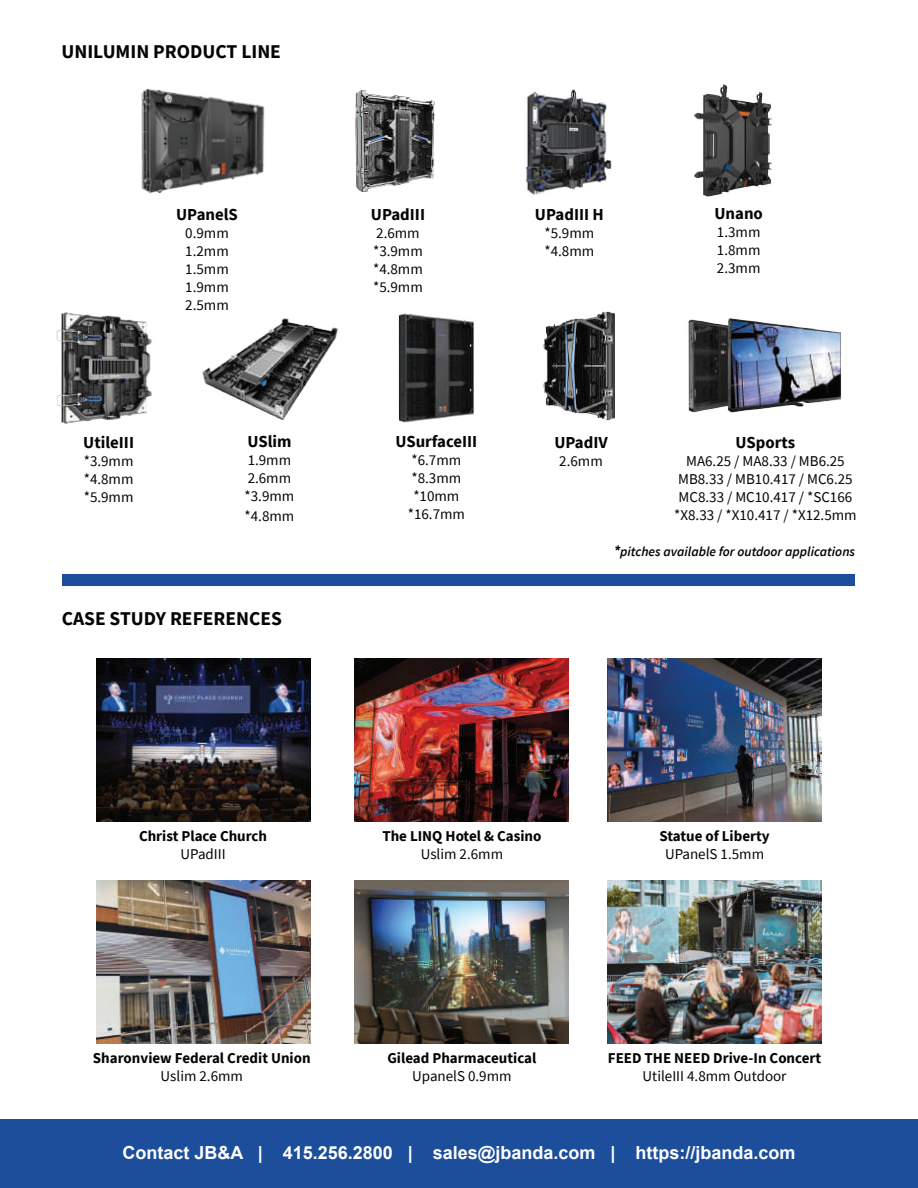
<style>
.page{position:relative;width:918px;height:1188px;background:#fff}
.page>*{position:absolute;margin:0;border:0;box-sizing:border-box;transform-origin:0 0}
.t1{font:700 19.5px "Source Sans Pro";color:#040503}
.t2{font:700 18px "Arial";color:#fff}
.t3{font:700 16.8px "Source Sans Pro";color:#040503}
.t4{font:15px/18px "Source Sans Pro";color:#040503;text-align:justify}
.t5{font:700 15px "Source Sans Pro";color:#040503}
.t6{font:italic 600 13.5px "Source Sans Pro";color:#040503}
.s1{font-weight:700;font-size:15px}
</style>
<div class="page">
<div style="left:63px;top:575px;width:792px;height:11px;background:#1c4e9b"></div>
<div style="left:0;top:1119px;width:918px;height:69px;background:#1c4e9b"></div>
<img style="left:96px;top:658px;width:214px;height:164px">
<img style="left:96px;top:881px;width:214px;height:163px">
<img style="left:355px;top:658px;width:214px;height:164px">
<img style="left:355px;top:881px;width:214px;height:163px">
<img style="left:608px;top:658px;width:214px;height:164px">
<img style="left:608px;top:881px;width:214px;height:163px">
<img style="left:141px;top:88px;width:124px;height:106px">
<img style="left:202px;top:318px;width:116px;height:103px">
<img style="left:695px;top:85px;width:77px;height:111px">
<img style="left:318px;top:313px;width:156px;height:110px">
<img style="left:355px;top:90px;width:80px;height:101px">
<img style="left:526px;top:89px;width:86px;height:106px">
<img style="left:56px;top:312px;width:96px;height:112px">
<img style="left:688px;top:318px;width:153px;height:95px">
<img style="left:543px;top:311px;width:73px;height:110px">
<h1 class="t1" style="left:62px;top:39px;width:221px">UNILUMIN PRODUCT LINE</h1>
<p class="t3" style="left:176px;top:203px;width:63px">UPanelS</p>
<p class="t4" style="left:185px;top:224px;width:45px">0.9mm 1.2mm 1.5mm 1.9mm 2.5mm</p>
<p class="t3" style="left:83px;top:431px;width:52px">UtileIII</p>
<p class="t4" style="left:84px;top:452px;width:51px">*3.9mm *4.8mm *5.9mm</p>
<p class="t3" style="left:247px;top:430px;width:46px">USlim</p>
<p class="t4" style="left:245px;top:451px;width:51px;text-align:left">1.9mm<br>2.6mm *3.9mm</p>
<p class="t4" style="left:245px;top:507px;width:51px">*4.8mm</p>
<h1 class="t1" style="left:62px;top:605px;width:222px">CASE STUDY REFERENCES</h1>
<p class="t3" style="left:371px;top:203px;width:56px">UPadIII</p>
<p class="t4" style="left:373px;top:224px;width:51px;text-align:left">2.6mm *3.9mm *4.8mm *5.9mm</p>
<p class="t3" style="left:395px;top:430px;width:83px">USurfaceIII</p>
<p class="t4" style="left:408px;top:451px;width:59px;text-align:center">*6.7mm *8.3mm *10mm *16.7mm</p>
<p class="t3" style="left:535px;top:203px;width:70px">UPadIII H</p>
<p class="t4" style="left:545px;top:224px;width:51px">*5.9mm *4.8mm</p>
<p class="t3" style="left:554px;top:431px;width:55px">UPadIV</p>
<p class="t4" style="left:559px;top:452px;width:45px">2.6mm</p>
<p class="t3" style="left:714px;top:202px;width:50px">Unano</p>
<p class="t4" style="left:717px;top:223px;width:45px">1.3mm 1.8mm 2.3mm</p>
<p class="t3" style="left:736px;top:431px;width:61px">USports</p>
<p class="t4" style="left:674px;top:452px;width:184px;text-align:center">MA6.25 / MA8.33 / MB6.25<br>MB8.33 / MB10.417 / MC6.25<br>MC8.33 / MC10.417 / *SC166 *X8.33 / *X10.417 / *X12.5mm</p>
<p class="t6" style="left:614px;top:542px;width:243px"><span class="s1">*</span>pitches available for outdoor applications</p>
<p class="t5" style="left:139px;top:826px;width:130px">Christ Place Church</p>
<p class="t4" style="left:180px;top:845px;width:47px">UPadIII</p>
<p class="t5" style="left:382px;top:826px;width:161px">The LINQ Hotel &amp; Casino</p>
<p class="t4" style="left:421px;top:845px;width:84px">Uslim 2.6mm</p>
<p class="t5" style="left:659px;top:826px;width:112px">Statue of Liberty</p>
<p class="t4" style="left:665px;top:845px;width:101px">UPanelS 1.5mm</p>
<p class="t5" style="left:93px;top:1048px;width:219px">Sharonview Federal Credit Union</p>
<p class="t4" style="left:161px;top:1067px;width:84px">Uslim 2.6mm</p>
<p class="t5" style="left:387px;top:1048px;width:151px">Gilead Pharmaceutical</p>
<p class="t4" style="left:412px;top:1067px;width:101px">UpanelS 0.9mm</p>
<p class="t5" style="left:608px;top:1048px;width:215px">FEED THE NEED Drive-In Concert</p>
<p class="t4" style="left:643px;top:1067px;width:145px">UtileIII 4.8mm Outdoor</p>
<p class="t2" style="left:122px;top:1141px;width:675px">Contact JB&amp;A | 415.256.2800 | sales@jbanda.com | https://jbanda.com</p>
</div>
